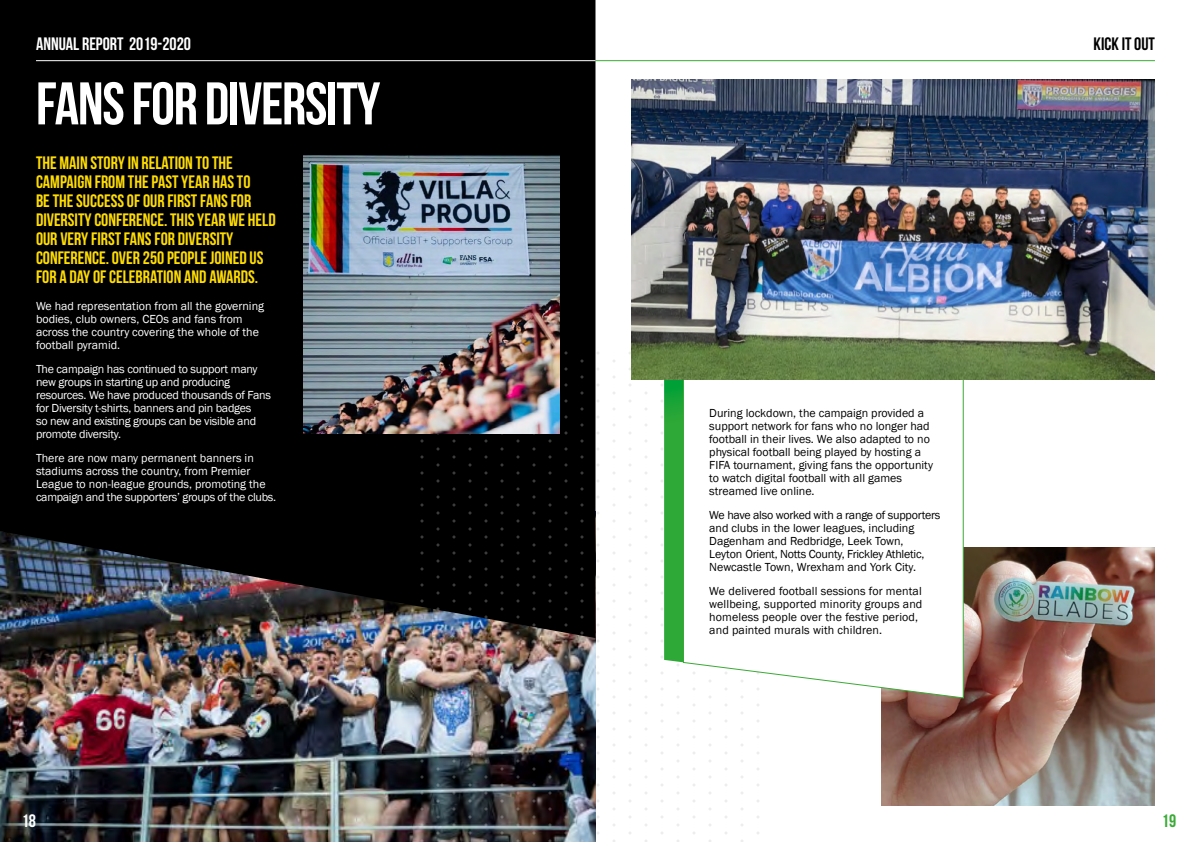
<style>
.page{position:relative;width:1191px;height:842px;background:#fff}
.page>*{position:absolute;margin:0;border:0;box-sizing:border-box;transform-origin:0 0}
.t1{font:700 60px "Bebas Neue";letter-spacing:-.02em;color:#fff}
.t2{font:18px/19px "Bebas Neue";color:#fd0}
.t3{font:18px "Bebas Neue";color:#fff}
.t4{font:18px "Bebas Neue";color:#000}
.t5{font:18px "Bebas Neue";color:#3aaa35}
.t6{font:12px/13px "Franklin Gothic";color:#000}
.t7{font:12px/13px "Franklin Gothic";color:#fff}
.t8{font:12px/13px "Franklin Gothic";letter-spacing:-.02em;color:#fff}
</style>
<div class="page">
<img style="left:0;top:638px;width:413px;height:204px">
<svg style="left:0;top:0;width:595px;height:638px;background:#070809"></svg>
<img style="left:413px;top:349px;width:346px;height:493px">
<hr style="left:36px;top:60px;width:559px;height:1px;background:#fff">
<img style="left:304px;top:156px;width:255px;height:277px">
<img style="left:881px;top:548px;width:274px;height:258px">
<svg style="left:664px;top:380px;width:18px;height:282px;background:#2ca838"></svg>
<svg style="left:682px;top:380px;width:282px;height:319px"></svg>
<img style="left:631px;top:79px;width:524px;height:301px">
<hr style="left:595px;top:60px;width:560px;height:1px;background:#3aaa35">
<h2 class="t3" style="left:36px;top:33px;width:156px">ANNUAL REPORT 2019-2020</h2>
<h1 class="t1" style="left:36px;top:71px;width:346px">FANS FOR DIVERSITY</h1>
<p class="t2" style="left:36px;top:153px;width:241px">THE MAIN STORY IN RELATION TO THE CAMPAIGN FROM THE PAST YEAR HAS TO<br>BE THE SUCCESS OF OUR FIRST FANS FOR DIVERSITY CONFERENCE. THIS YEAR WE HELD OUR VERY FIRST FANS FOR DIVERSITY CONFERENCE. OVER 250 PEOPLE JOINED US FOR A DAY OF CELEBRATION AND AWARDS.</p>
<p class="t7" style="left:36px;top:300px;width:230px">We had representation from all the governing bodies, club owners, CEOs and fans from across the country covering the whole of the football pyramid.</p>
<p class="t8" style="left:36px;top:363px;width:237px">The campaign has continued to support many new groups in starting up and producing resources. We have produced thousands of Fans for Diversity t-shirts, banners and pin badges<br>so new and existing groups can be visible and promote diversity.</p>
<p class="t7" style="left:36px;top:452px;width:242px">There are now many permanent banners in stadiums across the country, from Premier League to non-league grounds, promoting the campaign and the supporters’ groups of the clubs.</p>
<h2 class="t3" style="left:22px;top:811px;width:16px">18</h2>
<p class="t6" style="left:709px;top:406px;width:225px">During lockdown, the campaign provided a support network for fans who no longer had football in their lives. We also adapted to no physical football being played by hosting a FIFA tournament, giving fans the opportunity to watch digital football with all games streamed live online.</p>
<p class="t6" style="left:709px;top:509px;width:233px">We have also worked with a range of supporters and clubs in the lower leagues, including Dagenham and Redbridge, Leek Town,<br>Leyton Orient, Notts County, Frickley Athletic, Newcastle Town, Wrexham and York City.</p>
<p class="t6" style="left:709px;top:585px;width:215px">We delivered football sessions for mental wellbeing, supported minority groups and homeless people over the festive period, and painted murals with children.</p>
<h2 class="t4" style="left:1093px;top:33px;width:63px">KICK IT OUT</h2>
<h2 class="t5" style="left:1162px;top:811px;width:16px">19</h2>
</div>
